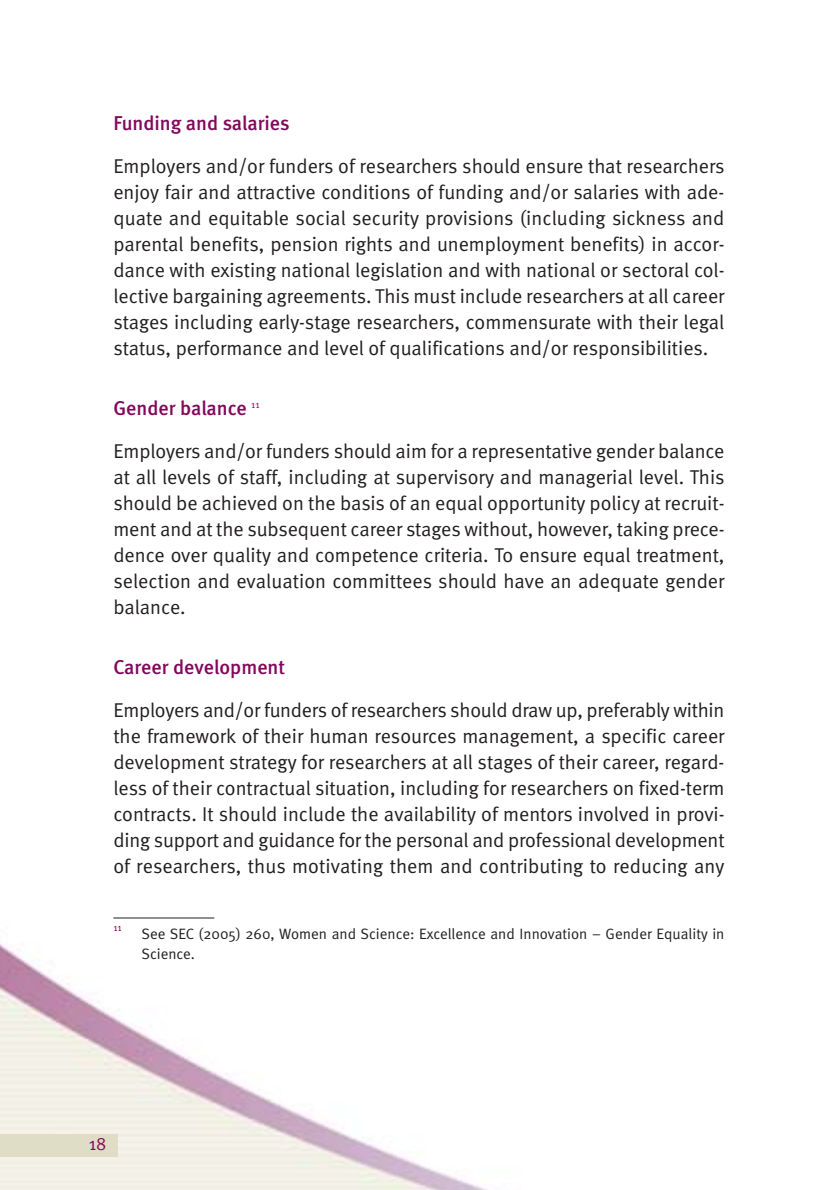
<style>
.page{position:relative;width:840px;height:1190px;background:#fff}
.page>*{position:absolute;margin:0;border:0;box-sizing:border-box;transform-origin:0 0}
.t1{font:20px/26px "Meta Normal";color:#231f20;text-align:justify}
.t2{font:500 20px "Meta";color:#83085b}
.t3{font:18px "Meta Normal";color:#83085b}
.t4{font:15px/20px "Meta Normal";color:#231f20}
.t5{font:10px "Meta Normal";color:#83085b}
</style>
<div class="page">
<img style="left:0;top:943px;width:488px;height:247px">
<div style="left:0;top:1134px;width:117px;height:23px;background:#e0ddc6"></div>
<div style="left:111px;top:882px;width:615px;height:83px;background:#fff"></div>
<hr style="left:113px;top:918px;width:101px;height:1px;background:#231f20">
<p class="t2" style="left:113px;top:115px;width:178px">Funding and salaries</p>
<p class="t1" style="left:113px;top:155px;width:613px">Employers and/or funders of researchers should ensure that researchers enjoy fair and attractive conditions of funding and/or salaries with ade&shy;quate and equitable social security provisions (including sickness and parental benefits, pension rights and unemployment benefits) in accor&shy;dance with existing national legislation and with national or sectoral col&shy;lective bargaining agreements. This must include researchers at all career stages including early-stage researchers, commensurate with their legal status, performance and level of qualifications and/or responsibilities.</p>
<p class="t2" style="left:113px;top:400px;width:148px">Gender balance <sup>11</sup></p>
<p class="t1" style="left:113px;top:440px;width:613px">Employers and/or funders should aim for a representative gender balance at all levels of staff, including at supervisory and managerial level. This should be achieved on the basis of an equal opportunity policy at recruit&shy;ment and at the subsequent career stages without, however, taking prece&shy;dence over quality and competence criteria. To ensure equal treatment, selection and evaluation committees should have an adequate gender balance.</p>
<p class="t2" style="left:113px;top:659px;width:173px">Career development</p>
<p class="t1" style="left:113px;top:699px;width:613px">Employers and/or funders of researchers should draw up, preferably within the framework of their human resources management, a specific career development strategy for researchers at all stages of their career, regard&shy;less of their contractual situation, including for researchers on fixed-term contracts. It should include the availability of mentors involved in provi&shy;ding support and guidance for the personal and professional development of researchers, thus motivating them and contributing to reducing any</p>
<p class="t5" style="left:113px;top:924px;width:10px">11</p>
<p class="t4" style="left:142px;top:925px;width:584px">See SEC (2005) 260, Women and Science: Excellence and Innovation – Gender Equality in<br>Science.</p>
<p class="t3" style="left:89px;top:1136px;width:19px">18</p>
</div>
